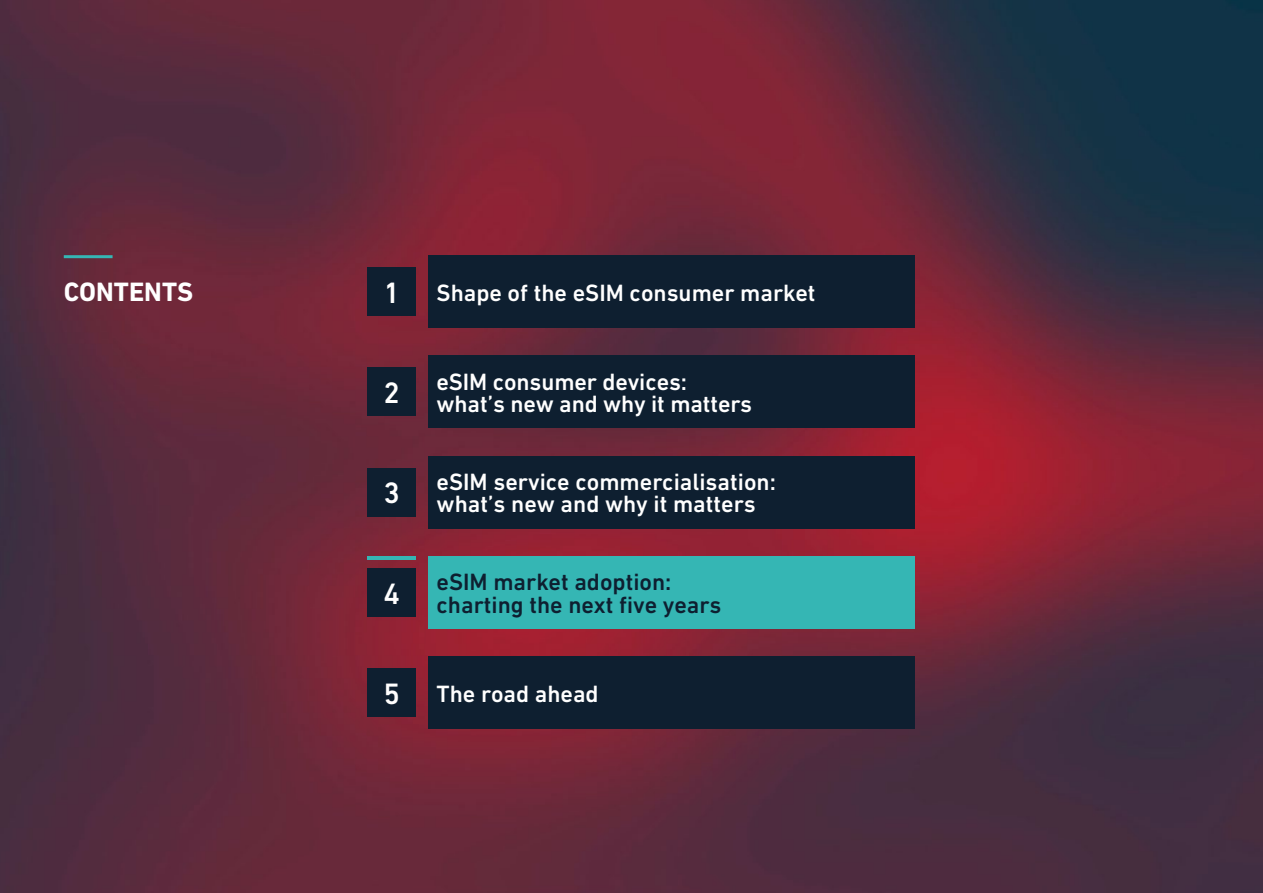
<style>
.page{position:relative;width:1263px;height:893px;background:#fff}
.page>*{position:absolute;margin:0;border:0;box-sizing:border-box;transform-origin:0 0}
.t1{font:500 30px "DIN Next LT Pro";color:#fff}
.t2{font:700 27px "DIN Next LT Pro";letter-spacing:.005em;color:#fff}
.t3{font:500 24px/22.5px "DIN Next LT Pro";color:#fff}
.t4{font:500 24px/22.5px "DIN Next LT Pro";color:#0e1f30}
.s1{font-size:30px}
</style>
<div class="page">
<img style="left:0;top:0;width:1263px;height:893px">
<hr style="left:64px;top:255px;width:49px;height:3px;background:#35b6b4">
<div style="left:428px;top:355px;width:486px;height:73px;background:#0e1f30"></div>
<div style="left:368px;top:368px;width:48px;height:48px;background:#0e1f30"></div>
<div style="left:428px;top:456px;width:486px;height:72px;background:#0e1f30"></div>
<div style="left:368px;top:468px;width:48px;height:48px;background:#0e1f30"></div>
<div style="left:428px;top:556px;width:486px;height:73px;background:#35b6b4"></div>
<div style="left:368px;top:568px;width:48px;height:48px;background:#0e1f30"></div>
<div style="left:428px;top:656px;width:486px;height:73px;background:#0e1f30"></div>
<div style="left:368px;top:668px;width:48px;height:49px;background:#0e1f30"></div>
<div style="left:428px;top:255px;width:486px;height:73px;background:#0e1f30"></div>
<div style="left:368px;top:268px;width:48px;height:48px;background:#0e1f30"></div>
<hr style="left:368px;top:556px;width:48px;height:3px;background:#35b6b4">
<p class="t2" style="left:64px;top:276px;width:131px">CONTENTS</p>
<p class="t3" style="left:383px;top:281px;width:434px"><span class="s1">1</span> Shape of the eSIM consumer market</p>
<p class="t1" style="left:383px;top:375px;width:18px">2</p>
<p class="t1" style="left:383px;top:476px;width:18px">3</p>
<p class="t1" style="left:383px;top:576px;width:18px">4</p>
<p class="t3" style="left:437px;top:370px;width:317px">eSIM consumer devices: what’s new and why it matters</p>
<p class="t3" style="left:437px;top:470px;width:341px">eSIM service commercialisation: what’s new and why it matters</p>
<p class="t4" style="left:437px;top:570px;width:286px">eSIM market adoption: charting the next five years</p>
<p class="t3" style="left:383px;top:682px;width:217px"><span class="s1">5</span> The road ahead</p>
</div>
